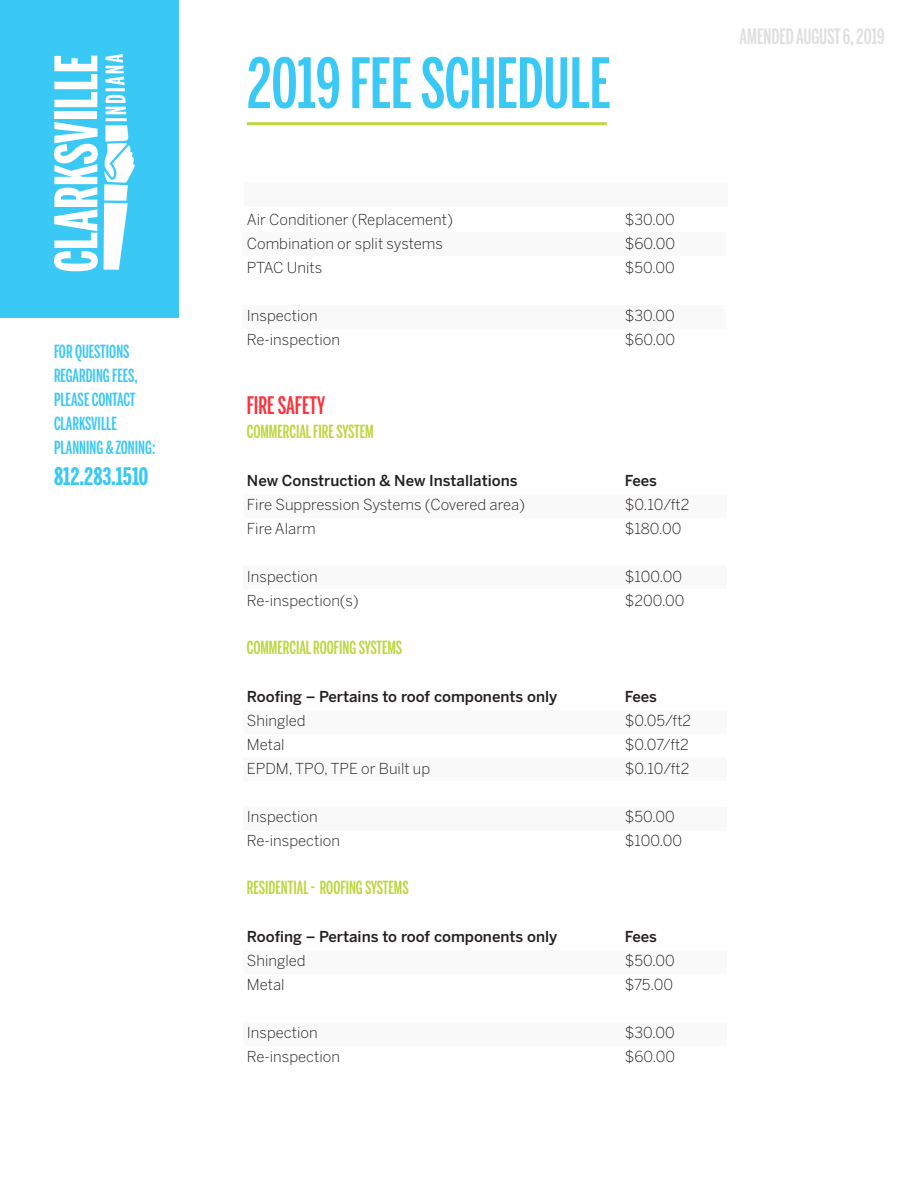
<style>
.page{position:relative;width:918px;height:1188px;background:#fff}
.page>*{position:absolute;margin:0;border:0;box-sizing:border-box;transform-origin:0 0}
.t1{font:500 68.7px "Benton Sans Extra Compressed";color:#3ac8f5}
.t2{font:700 24px "Benton Sans Extra Compressed";color:#3ac8f5}
.t3{font:500 24px "Benton Sans Extra Compressed";color:#ff313c}
.t4{font:500 21px "Benton Sans Extra Compressed";color:#e0dfdf}
.t5{font:500 18px "Benton Sans Extra Compressed";color:#bbd73c}
.t6{font:500 18px/24px "Benton Sans Extra Compressed";color:#3ac8f5}
.t7{font:300 15px "Benton Sans";color:#241f1f}
.t8{font:500 15px "Benton Sans";color:#241f1f}
</style>
<div class="page">
<div style="left:0;top:0;width:178px;height:318px;background:#3ac8f5"></div>
<hr style="left:247px;top:122px;width:360px;height:3px;background:#bbd73c">
<svg style="left:54px;top:122px;width:44px;height:149px"></svg>
<div style="left:54px;top:112px;width:43px;height:7px;background:#fff"></div>
<svg style="left:54px;top:56px;width:43px;height:51px"></svg>
<svg style="left:104px;top:125px;width:31px;height:145px"></svg>
<hr style="left:106px;top:118px;width:21px;height:3px;background:#fff">
<svg style="left:106px;top:95px;width:20px;height:19px"></svg>
<hr style="left:106px;top:88px;width:19px;height:3px;background:#fff">
<svg style="left:105px;top:54px;width:20px;height:31px"></svg>
<div style="left:242px;top:233px;width:484px;height:23px;background:#faf9f9"></div>
<div style="left:242px;top:306px;width:484px;height:23px;background:#faf9f9"></div>
<div style="left:243px;top:494px;width:484px;height:24px;background:#faf9f9"></div>
<div style="left:243px;top:566px;width:484px;height:23px;background:#faf9f9"></div>
<div style="left:243px;top:710px;width:484px;height:23px;background:#faf9f9"></div>
<div style="left:243px;top:758px;width:484px;height:23px;background:#faf9f9"></div>
<div style="left:243px;top:807px;width:484px;height:23px;background:#faf9f9"></div>
<div style="left:243px;top:950px;width:484px;height:24px;background:#faf9f9"></div>
<div style="left:243px;top:1022px;width:484px;height:23px;background:#faf9f9"></div>
<div style="left:244px;top:184px;width:484px;height:23px;background:#faf9f9"></div>
<p class="t6" style="left:54px;top:339px;width:103px">FOR QUESTIONS<br>REGARDING FEES,<br>PLEASE CONTACT<br>CLARKSVILLE<br>PLANNING &amp; ZONING:</p>
<h2 class="t2" style="left:54px;top:461px;width:96px">812.283.1510</h2>
<h1 class="t1" style="left:247px;top:41px;width:365px">2019 FEE SCHEDULE</h1>
<p class="t7" style="left:247px;top:211px;width:208px">Air Conditioner (Replacement)</p>
<p class="t7" style="left:625px;top:211px;width:52px">$30.00</p>
<p class="t7" style="left:247px;top:235px;width:198px">Combination or split systems</p>
<p class="t7" style="left:625px;top:235px;width:52px">$60.00</p>
<p class="t7" style="left:247px;top:259px;width:77px">PTAC Units</p>
<p class="t7" style="left:625px;top:259px;width:51px">$50.00</p>
<p class="t7" style="left:247px;top:307px;width:72px">Inspection</p>
<p class="t7" style="left:625px;top:307px;width:52px">$30.00</p>
<p class="t7" style="left:247px;top:331px;width:95px">Re-inspection</p>
<p class="t7" style="left:625px;top:331px;width:52px">$60.00</p>
<h2 class="t3" style="left:247px;top:391px;width:80px">FIRE SAFETY</h2>
<p class="t5" style="left:247px;top:421px;width:128px">COMMERCIAL FIRE SYSTEM</p>
<p class="t8" style="left:247px;top:472px;width:272px">New Construction &amp; New Installations</p>
<p class="t8" style="left:625px;top:472px;width:34px">Fees</p>
<p class="t7" style="left:247px;top:496px;width:280px">Fire Suppression Systems (Covered area)</p>
<p class="t7" style="left:625px;top:496px;width:66px">$0.10/ft2</p>
<p class="t7" style="left:247px;top:520px;width:70px">Fire Alarm</p>
<p class="t7" style="left:625px;top:520px;width:58px">$180.00</p>
<p class="t7" style="left:247px;top:568px;width:72px">Inspection</p>
<p class="t7" style="left:625px;top:568px;width:59px">$100.00</p>
<p class="t7" style="left:247px;top:592px;width:113px">Re-inspection(s)</p>
<p class="t7" style="left:625px;top:592px;width:61px">$200.00</p>
<p class="t5" style="left:247px;top:637px;width:157px">COMMERCIAL ROOFING SYSTEMS</p>
<p class="t8" style="left:247px;top:688px;width:312px">Roofing – Pertains to roof components only</p>
<p class="t8" style="left:625px;top:688px;width:34px">Fees</p>
<p class="t7" style="left:247px;top:712px;width:60px">Shingled</p>
<p class="t7" style="left:625px;top:712px;width:68px">$0.05/ft2</p>
<p class="t7" style="left:247px;top:736px;width:39px">Metal</p>
<p class="t7" style="left:625px;top:736px;width:66px">$0.07/ft2</p>
<p class="t7" style="left:247px;top:760px;width:185px">EPDM, TPO, TPE or Built up</p>
<p class="t7" style="left:625px;top:760px;width:66px">$0.10/ft2</p>
<p class="t7" style="left:247px;top:808px;width:72px">Inspection</p>
<p class="t7" style="left:625px;top:808px;width:51px">$50.00</p>
<p class="t7" style="left:247px;top:832px;width:95px">Re-inspection</p>
<p class="t7" style="left:625px;top:832px;width:59px">$100.00</p>
<p class="t5" style="left:247px;top:877px;width:163px">RESIDENTIAL - ROOFING SYSTEMS</p>
<p class="t8" style="left:247px;top:928px;width:312px">Roofing – Pertains to roof components only</p>
<p class="t8" style="left:625px;top:928px;width:34px">Fees</p>
<p class="t7" style="left:247px;top:952px;width:60px">Shingled</p>
<p class="t7" style="left:625px;top:952px;width:51px">$50.00</p>
<p class="t7" style="left:247px;top:976px;width:39px">Metal</p>
<p class="t7" style="left:625px;top:976px;width:50px">$75.00</p>
<p class="t7" style="left:247px;top:1024px;width:72px">Inspection</p>
<p class="t7" style="left:625px;top:1024px;width:52px">$30.00</p>
<p class="t7" style="left:247px;top:1048px;width:95px">Re-inspection</p>
<p class="t7" style="left:625px;top:1048px;width:52px">$60.00</p>
<h3 class="t4" style="left:740px;top:23px;width:147px">AMENDED AUGUST 6, 2019</h3>
</div>
